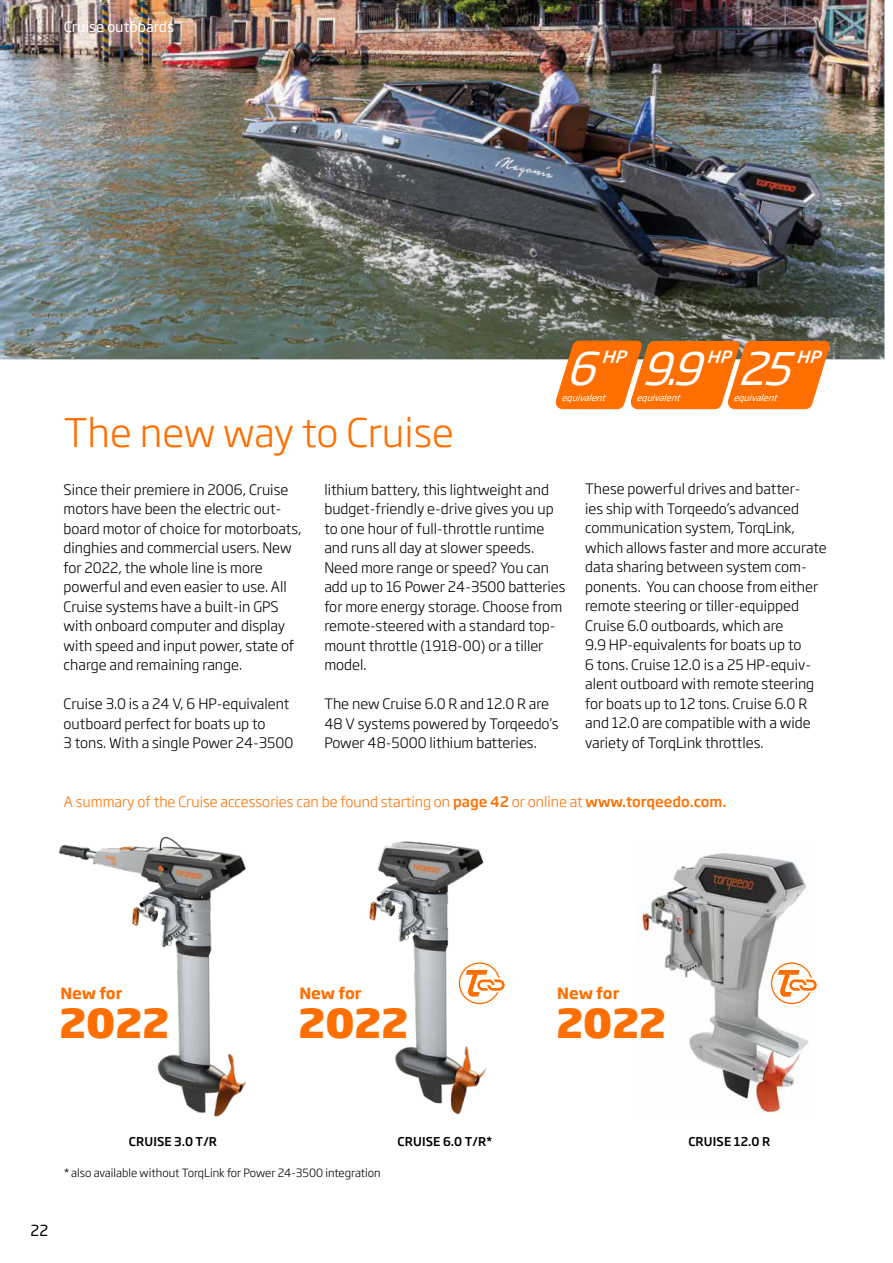
<style>
.page{position:relative;width:893px;height:1263px;background:#fff}
.page>*{position:absolute;margin:0;border:0;box-sizing:border-box;transform-origin:0 0}
.t1{font:italic 44.7px "Soho Gothic Std";color:#fff}
.t2{font:italic 44.4px "Soho Gothic Std";color:#fff}
.t3{font:800 39.45px "Soho Gothic Std";color:#ff6f00}
.t4{font:300 39px "Soho Gothic Std";color:#ff6f00}
.t5{font:italic 500 16.8px "Soho Gothic Std";color:#fff}
.t6{font:italic 500 16.65px "Soho Gothic Std";color:#fff}
.t7{font:700 15.3px "Soho Gothic Std";letter-spacing:-.005em;color:#ff6f00}
.t8{font:15px "Soho Gothic Std";color:#000}
.t9{font:300 14.25px/19.5px "Soho Gothic Std";color:#000}
.t10{font:300 14.25px "Soho Gothic Std";color:#ff6f00}
.t11{font:14.25px "Soho Gothic Std";color:#fff}
.t12{font:500 12px "Soho Gothic Std";letter-spacing:.015em;color:#000}
.t13{font:300 11.25px "Soho Gothic Std";color:#000}
.t14{font:italic 9px "Soho Gothic Std";color:#fff}
.t15{font:italic 8.85px "Soho Gothic Std";color:#fff}
.s1{font-weight:500}
</style>
<div class="page">
<img style="left:59px;top:836px;width:187px;height:281px">
<img style="left:0;top:0;width:884px;height:359px">
<svg style="left:813px;top:980px;width:4px;height:11px"></svg>
<img style="left:636px;top:853px;width:177px;height:260px">
<img style="left:369px;top:841px;width:118px;height:274px">
<svg style="left:554px;top:341px;width:277px;height:68px;background:#f97a18"></svg>
<svg style="left:459px;top:962px;width:46px;height:42px"></svg>
<p class="t11" style="left:64px;top:18px;width:112px">Cruise outboards</p>
<h3 class="t4" style="left:64px;top:408px;width:392px">The new way to Cruise</h3>
<h1 class="t1" style="left:566px;top:340px;width:47px">6</h1>
<p class="t5" style="left:601px;top:346px;width:32px">HP</p>
<p class="t14" style="left:561px;top:392px;width:49px">equivalent</p>
<h2 class="t2" style="left:641px;top:341px;width:77px">9.9</h2>
<p class="t6" style="left:706px;top:346px;width:32px">HP</p>
<p class="t15" style="left:636px;top:392px;width:48px">equivalent</p>
<h2 class="t2" style="left:738px;top:341px;width:70px">25</h2>
<p class="t6" style="left:796px;top:346px;width:32px">HP</p>
<p class="t15" style="left:733px;top:392px;width:48px">equivalent</p>
<p class="t9" style="left:64px;top:480px;width:240px">Since their premiere in 2006, Cruise motors have been the electric out&shy;board motor of choice for motorboats, dinghies and commercial users. New for 2022, the whole line is more powerful and even easier to use. All Cruise systems have a built-in GPS with onboard computer and display with speed and input power, state of charge and remaining range.</p>
<p class="t9" style="left:64px;top:694px;width:231px">Cruise 3.0 is a 24 V, 6 HP-equivalent outboard perfect for boats up to<br>3 tons. With a single Power 24-3500</p>
<p class="t9" style="left:324px;top:480px;width:243px">lithium battery, this lightweight and budget-friendly e-drive gives you up to one hour of full-throttle runtime and runs all day at slower speeds.<br>Need more range or speed? You can add up to 16 Power 24-3500 batteries for more energy storage. Choose from remote-steered with a standard top&shy;mount throttle (1918-00) or a tiller model.</p>
<p class="t9" style="left:324px;top:694px;width:236px">The new Cruise 6.0 R and 12.0 R are<br>48 V systems powered by Torqeedo’s<br>Power 48-5000 lithium batteries.</p>
<p class="t9" style="left:585px;top:480px;width:243px">These powerful drives and batter-<br>ies ship with Torqeedo’s advanced communication system, TorqLink, which allows faster and more accurate data sharing between system com&shy;ponents. You can choose from either remote steering or tiller-equipped Cruise 6.0 outboards, which are<br>9.9 HP-equivalents for boats up to<br>6 tons. Cruise 12.0 is a 25 HP-equiv&shy;alent outboard with remote steering for boats up to 12 tons. Cruise 6.0 R and 12.0 are compatible with a wide variety of TorqLink throttles.</p>
<p class="t10" style="left:64px;top:792px;width:664px">A summary of the Cruise accessories can be found starting on <span class="s1">page 42</span> or online at <span class="s1">www.torqeedo.com.</span></p>
<p class="t7" style="left:60px;top:983px;width:64px">New for</p>
<h3 class="t3" style="left:59px;top:997px;width:111px">2022</h3>
<p class="t7" style="left:299px;top:983px;width:64px">New for</p>
<h3 class="t3" style="left:298px;top:997px;width:111px">2022</h3>
<p class="t7" style="left:557px;top:983px;width:64px">New for</p>
<h3 class="t3" style="left:556px;top:997px;width:111px">2022</h3>
<p class="t12" style="left:398px;top:1134px;width:97px">CRUISE 6.0 T/R*</p>
<p class="t12" style="left:129px;top:1134px;width:90px">CRUISE 3.0 T/R</p>
<p class="t12" style="left:688px;top:1134px;width:83px">CRUISE 12.0 R</p>
<p class="t13" style="left:64px;top:1166px;width:318px">* also available without TorqLink for Power 24-3500 integration</p>
<p class="t8" style="left:30px;top:1221px;width:19px">22</p>
</div>
